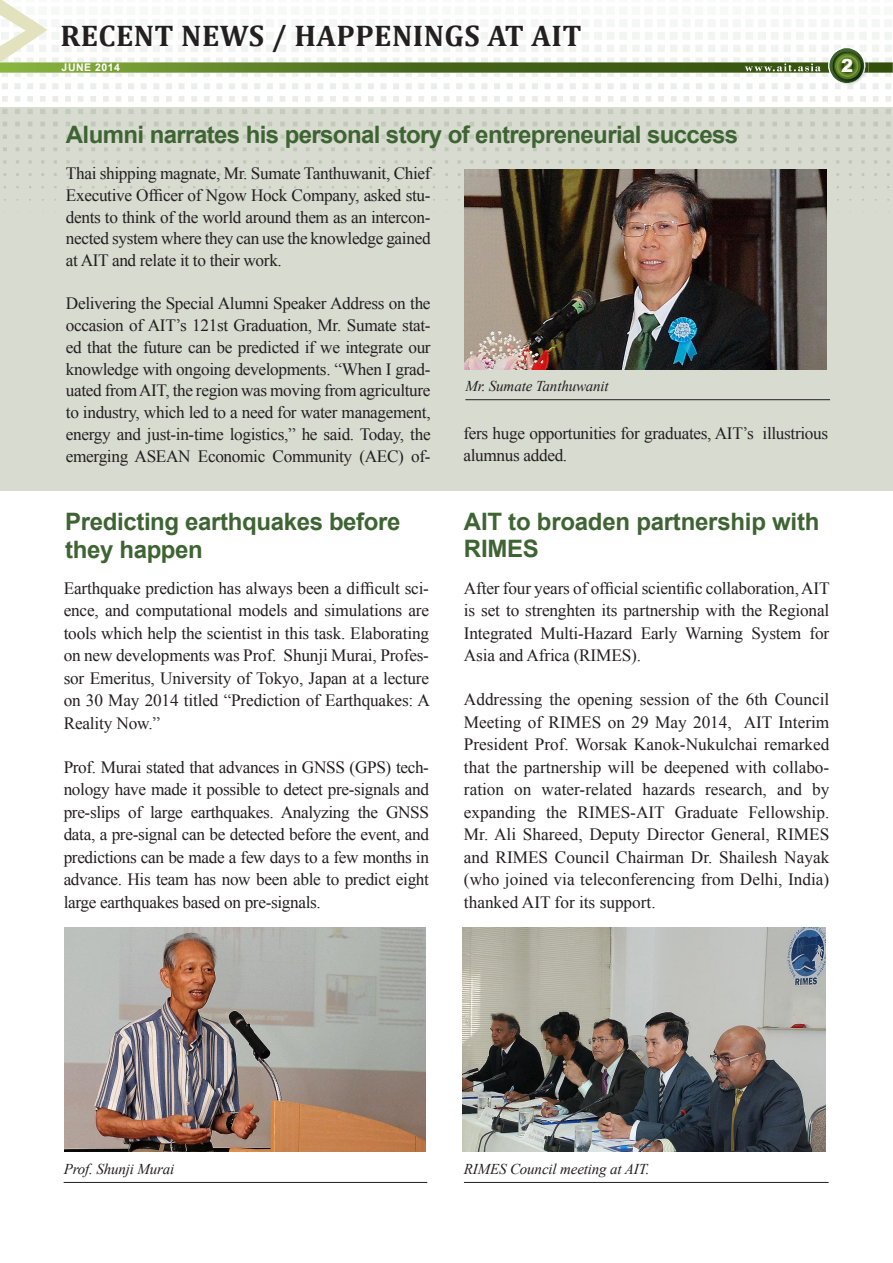
<style>
.page{position:relative;width:893px;height:1263px;background:#fff}
.page>*{position:absolute;margin:0;border:0;box-sizing:border-box;transform-origin:0 0}
.t1{font:700 30px "Cambria";letter-spacing:.015em;color:#231f20}
.t2{font:700 24px/28.5px "Arial";letter-spacing:-.015em;color:#3f6433}
.t3{font:900 18px "Arial";color:#fff}
.body{font:17.25px/22.5px "Times New Roman";letter-spacing:-.02em;color:#231f20;text-align:justify}
.t4{font:italic 15px "Times New Roman";letter-spacing:-.01em;color:#231f20}
.t5{font:700 10.5px "Arial";letter-spacing:.05em;color:#fff}
</style>
<div class="page">
<img style="left:835px;top:84px;width:31px;height:3px">
<svg style="left:0;top:0;width:893px;height:84px"></svg>
<div style="left:0;top:107px;width:893px;height:384px;background:#d7dbd0"></div>
<hr style="left:64px;top:1182px;width:363px;height:1px;background:#231f20">
<img style="left:465px;top:169px;width:361px;height:201px">
<hr style="left:464px;top:1182px;width:365px;height:1px;background:#231f20">
<img style="left:463px;top:928px;width:362px;height:224px">
<img style="left:64px;top:928px;width:362px;height:223px">
<hr style="left:465px;top:399px;width:365px;height:1px;background:#231f20">
<p class="t1" style="left:61px;top:15px;width:523px">RECENT NEWS / HAPPENINGS AT AIT</p>
<p class="t5" style="left:62px;top:61px;width:60px">JUNE 2014</p>
<p class="t3" style="left:841px;top:52px;width:14px">2</p>
<p class="t2" style="left:66px;top:121px;width:674px">Alumni narrates his personal story of entrepreneurial success</p>
<p class="body" style="left:66px;top:162px;width:366px;line-height:21.8px">Thai shipping magnate, Mr. Sumate Tanthuwanit, Chief Executive Officer of Ngow Hock Company, asked stu&shy;dents to think of the world around them as an intercon&shy;nected system where they can use the knowledge gained at AIT and relate it to their work.</p>
<p class="body" style="left:66px;top:292px;width:366px;line-height:21.8px">Delivering the Special Alumni Speaker Address on the occasion of AIT’s 121st Graduation, Mr. Sumate stat&shy;ed that the future can be predicted if we integrate our knowledge with ongoing developments. “When I grad&shy;uated from AIT, the region was moving from agriculture to industry, which led to a need for water management, energy and just-in-time logistics,” he said. Today, the emerging ASEAN Economic Community (AEC) of-</p>
<p class="t4" style="left:465px;top:376px;width:145px">Mr. Sumate Tanthuwanit</p>
<p class="body" style="left:463px;top:422px;width:366px;line-height:21.8px">fers huge opportunities for graduates, AIT’s illustrious alumnus added.</p>
<p class="t2" style="left:65px;top:508px;width:337px">Predicting earthquakes before they happen</p>
<p class="t2" style="left:464px;top:508px;width:357px;line-height:27px">AIT to broaden partnership with<br>RIMES</p>
<p class="body" style="left:64px;top:577px;width:368px">Earthquake prediction has always been a difficult sci&shy;ence, and computational models and simulations are tools which help the scientist in this task. Elaborating on new developments was Prof. Shunji Murai, Profes&shy;sor Emeritus, University of Tokyo, Japan at a lecture on 30 May 2014 titled “Prediction of Earthquakes: A Reality Now.”</p>
<p class="body" style="left:64px;top:755px;width:367px">Prof. Murai stated that advances in GNSS (GPS) tech&shy;nology have made it possible to detect pre-signals and pre-slips of large earthquakes. Analyzing the GNSS data, a pre-signal can be detected before the event, and predictions can be made a few days to a few months in advance. His team has now been able to predict eight large earthquakes based on pre-signals.</p>
<p class="body" style="left:464px;top:577px;width:367px">After four years of official scientific collaboration, AIT is set to strenghten its partnership with the Regional Integrated Multi-Hazard Early Warning System for Asia and Africa (RIMES).</p>
<p class="body" style="left:464px;top:688px;width:367px">Addressing the opening session of the 6th Council Meeting of RIMES on 29 May 2014, AIT Interim President Prof. Worsak Kanok-Nukulchai remarked that the partnership will be deepened with collabo&shy;ration on water-related hazards research, and by expanding the RIMES-AIT Graduate Fellowship.<br>Mr. Ali Shareed, Deputy Director General, RIMES and RIMES Council Chairman Dr. Shailesh Nayak (who joined via teleconferencing from Delhi, India) thanked AIT for its support.</p>
<p class="t4" style="left:64px;top:1158px;width:112px">Prof. Shunji Murai</p>
<p class="t4" style="left:464px;top:1158px;width:187px">RIMES Council meeting at AIT.</p>
</div>
